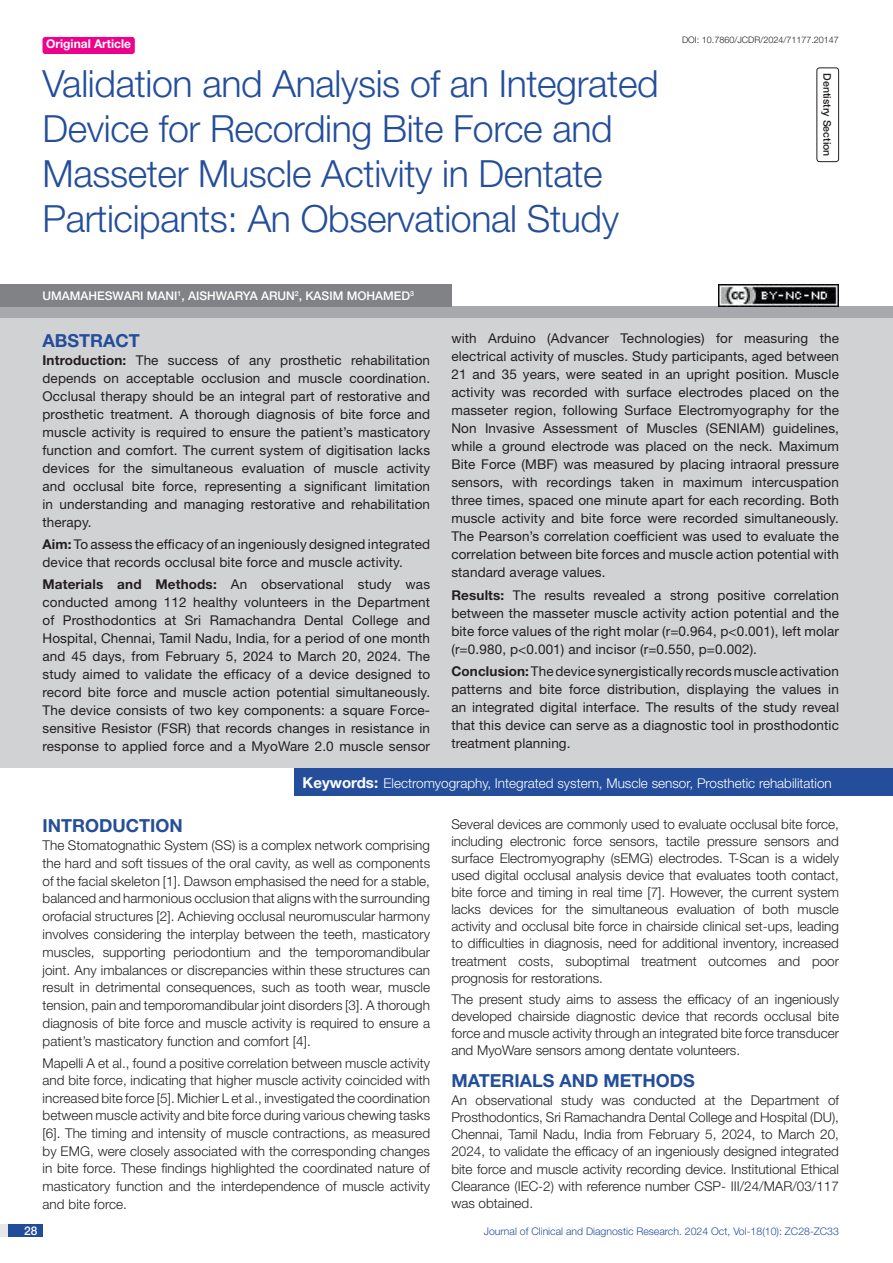
<style>
.page{position:relative;width:893px;height:1263px;background:#fff}
.page>*{position:absolute;margin:0;border:0;box-sizing:border-box;transform-origin:0 0}
.t1{font:300 37.5px/45px "Helvetica Neue";letter-spacing:-.01em;color:#244e9b}
.Heading{font:700 18px "Helvetica Neue";color:#244e9b}
.Abstract_head{font:700 18px "Helvetica Neue";color:#244e9b}
.Body_text{font:300 13.5px/17.1px "Helvetica Neue";color:#231f20;text-align:justify}
.Abstract_Text{font:13.5px/18px "Helvetica Neue";letter-spacing:.01em;color:#231f20;text-align:justify}
.Key_words{font:300 13.5px "Helvetica Neue";color:#fff}
.Author{font:500 12px "Helvetica Neue";color:#fff}
.t2{font:700 12px "Helvetica Neue";color:#fff}
.t3{font:300 10.5px "Helvetica Neue";color:#244e9b}
.section{font:500 10.5px "Helvetica Neue";color:#231f20}
.DOI{font:300 9px "Helvetica Neue";color:#231f20}
.s1{font-weight:700}
.s2{font-weight:700;font-size:15px}
</style>
<div class="page">
<div style="left:0;top:1224px;width:43px;height:13px;background:#e6e7e9"></div>
<div style="left:8px;top:1224px;width:35px;height:13px;background:#214c99"></div>
<div style="left:43px;top:37px;width:92px;height:17px;background:#ed028c;border-radius:3px"></div>
<div style="left:816px;top:67px;width:23px;height:95px;border:1px solid #231f20;border-radius:3px"></div>
<div style="left:0;top:307px;width:893px;height:12px;background:#a8a9ad"></div>
<div style="left:0;top:284px;width:451px;height:23px;background:#808285"></div>
<div style="left:0;top:319px;width:893px;height:449px;background:#d1d2d4"></div>
<div style="left:295px;top:768px;width:598px;height:28px;background:#244e9b"></div>
<img style="left:719px;top:284px;width:120px;height:23px">
<p class="t2" style="left:46px;top:37px;width:87px">Original Article</p>
<p class="t1" style="left:43px;top:60px;width:618px">Validation and Analysis of an Integrated Device for Recording Bite Force and Masseter Muscle Activity in Dentate Participants: An Observational Study</p>
<p class="Author" style="left:43px;top:288px;width:373px">UMAMAHESWARI MANI<sup>1</sup>, AISHWARYA ARUN<sup>2</sup>, KASIM MOHAMED<sup>3</sup></p>
<p class="DOI" style="left:682px;top:35px;width:158px">DOI: 10.7860/JCDR/2024/71177.20147</p>
<p class="section" style="left:834px;top:73px;width:85px;rotate:90deg">DENTISTRY SECTION</p>
<p class="Abstract_head" style="left:43px;top:329px;width:99px">ABSTRACT</p>
<p class="Abstract_Text" style="left:43px;top:351px;width:389px"><span class="s1">Introduction:</span> The success of any prosthetic rehabilitation depends on acceptable occlusion and muscle coordination.<br>Occlusal therapy should be an integral part of restorative and prosthetic treatment. A thorough diagnosis of bite force and muscle activity is required to ensure the patient’s masticatory function and comfort. The current system of digitisation lacks devices for the simultaneous evaluation of muscle activity and occlusal bite force, representing a significant limitation in understanding and managing restorative and rehabilitation therapy.</p>
<p class="Abstract_Text" style="left:43px;top:535px;width:389px"><span class="s1">Aim:</span> To assess the efficacy of an ingeniously designed integrated device that records occlusal bite force and muscle activity.</p>
<p class="Abstract_Text" style="left:43px;top:575px;width:389px"><span class="s1">Materials and Methods:</span> An observational study was conducted among 112 healthy volunteers in the Department of Prosthodontics at Sri Ramachandra Dental College and Hospital, Chennai, Tamil Nadu, India, for a period of one month and 45 days, from February 5, 2024 to March 20, 2024. The study aimed to validate the efficacy of a device designed to record bite force and muscle action potential simultaneously.<br>The device consists of two key components: a square Force&shy;sensitive Resistor (FSR) that records changes in resistance in response to applied force and a MyoWare 2.0 muscle sensor</p>
<p class="Abstract_Text" style="left:451px;top:329px;width:389px">with Arduino (Advancer Technologies) for measuring the electrical activity of muscles. Study participants, aged between 21 and 35 years, were seated in an upright position. Muscle activity was recorded with surface electrodes placed on the masseter region, following Surface Electromyography for the Non Invasive Assessment of Muscles (SENIAM) guidelines, while a ground electrode was placed on the neck. Maximum Bite Force (MBF) was measured by placing intraoral pressure sensors, with recordings taken in maximum intercuspation three times, spaced one minute apart for each recording. Both muscle activity and bite force were recorded simultaneously.<br>The Pearson’s correlation coefficient was used to evaluate the correlation between bite forces and muscle action potential with standard average values.</p>
<p class="Abstract_Text" style="left:451px;top:585px;width:389px"><span class="s1">Results:</span> The results revealed a strong positive correlation between the masseter muscle activity action potential and the bite force values of the right molar (r=0.964, p&lt;0.001), left molar (r=0.980, p&lt;0.001) and incisor (r=0.550, p=0.002).</p>
<p class="Abstract_Text" style="left:451px;top:662px;width:389px"><span class="s1">Conclusion:</span> The device synergistically records muscle activation patterns and bite force distribution, displaying the values in an integrated digital interface. The results of the study reveal that this device can serve as a diagnostic tool in prosthodontic treatment planning.</p>
<p class="Key_words" style="left:303px;top:775px;width:531px"><span class="s2">Keywords:</span> Electromyography, Integrated system, Muscle sensor, Prosthetic rehabilitation</p>
<p class="Heading" style="left:43px;top:815px;width:142px">INTRODUCTION</p>
<p class="Body_text" style="left:43px;top:836px;width:389px;line-height:17.9px">The Stomatognathic System (SS) is a complex network comprising the hard and soft tissues of the oral cavity, as well as components of the facial skeleton [1]. Dawson emphasised the need for a stable, balanced and harmonious occlusion that aligns with the surrounding orofacial structures [2]. Achieving occlusal neuromuscular harmony involves considering the interplay between the teeth, masticatory muscles, supporting periodontium and the temporomandibular joint. Any imbalances or discrepancies within these structures can result in detrimental consequences, such as tooth wear, muscle tension, pain and temporomandibular joint disorders [3]. A thorough diagnosis of bite force and muscle activity is required to ensure a patient’s masticatory function and comfort [4].</p>
<p class="Body_text" style="left:43px;top:1054px;width:389px;line-height:17.7px">Mapelli A et al., found a positive correlation between muscle activity and bite force, indicating that higher muscle activity coincided with increased bite force [5]. Michier L et al., investigated the coordination between muscle activity and bite force during various chewing tasks [6]. The timing and intensity of muscle contractions, as measured by EMG, were closely associated with the corresponding changes in bite force. These findings highlighted the coordinated nature of masticatory function and the interdependence of muscle activity and bite force.</p>
<p class="Body_text" style="left:451px;top:815px;width:389px">Several devices are commonly used to evaluate occlusal bite force, including electronic force sensors, tactile pressure sensors and surface Electromyography (sEMG) electrodes. T-Scan is a widely used digital occlusal analysis device that evaluates tooth contact, bite force and timing in real time [7]. However, the current system lacks devices for the simultaneous evaluation of both muscle activity and occlusal bite force in chairside clinical set-ups, leading to difficulties in diagnosis, need for additional inventory, increased treatment costs, suboptimal treatment outcomes and poor prognosis for restorations.</p>
<p class="Body_text" style="left:451px;top:990px;width:389px">The present study aims to assess the efficacy of an ingeniously developed chairside diagnostic device that records occlusal bite force and muscle activity through an integrated bite force transducer and MyoWare sensors among dentate volunteers.</p>
<p class="Heading" style="left:451px;top:1070px;width:245px">MATERIALS AND METHODS</p>
<p class="Body_text" style="left:451px;top:1091px;width:389px">An observational study was conducted at the Department of Prosthodontics, Sri Ramachandra Dental College and Hospital (DU), Chennai, Tamil Nadu, India from February 5, 2024, to March 20, 2024, to validate the efficacy of an ingeniously designed integrated bite force and muscle activity recording device. Institutional Ethical Clearance (IEC-2) with reference number CSP- III/24/MAR/03/117 was obtained.</p>
<p class="Author" style="left:24px;top:1223px;width:15px">28</p>
<p class="t3" style="left:484px;top:1225px;width:357px">Journal of Clinical and Diagnostic Research. 2024 Oct, Vol-18(10): ZC28-ZC33</p>
</div>
